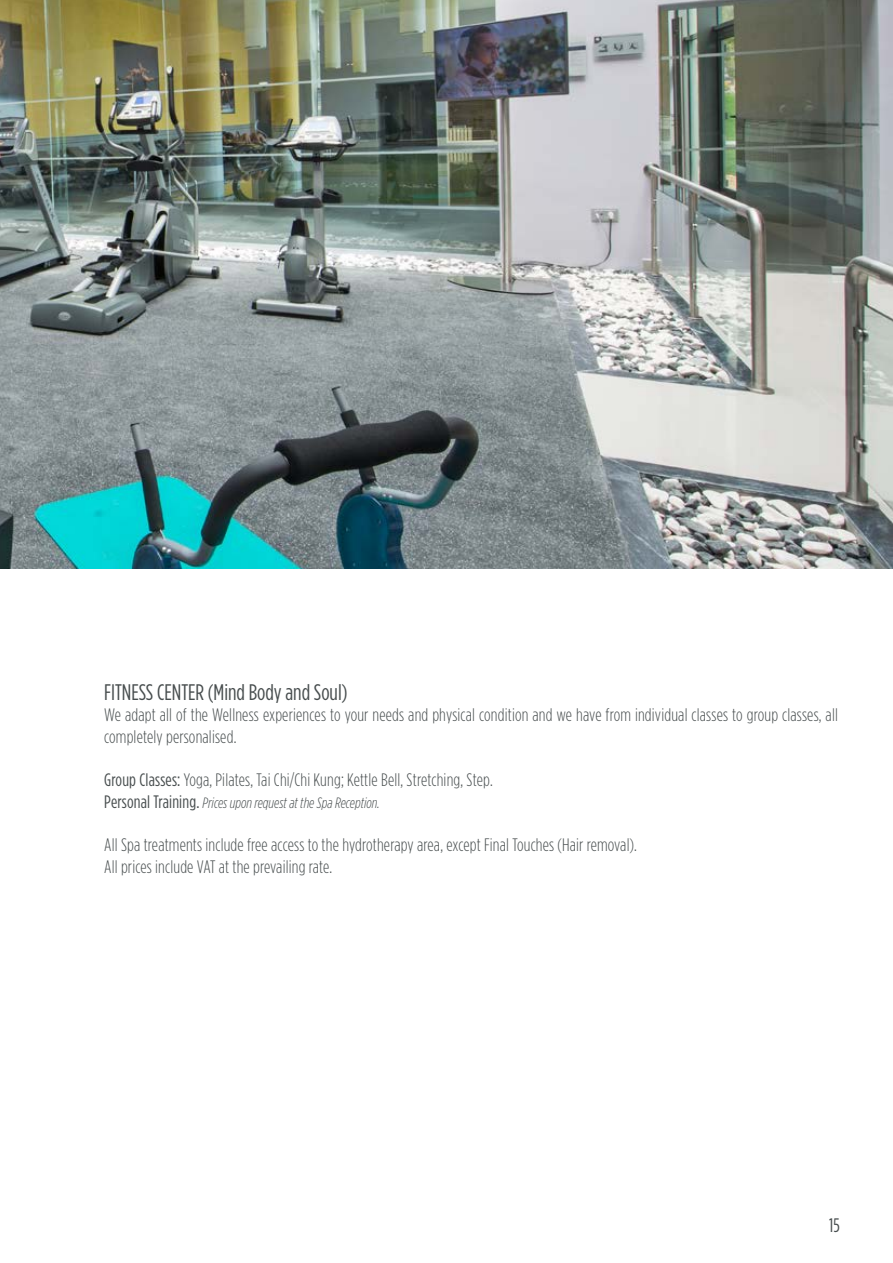
<style>
.page{position:relative;width:893px;height:1263px;background:#fff}
.page>*{position:absolute;margin:0;border:0;box-sizing:border-box;transform-origin:0 0}
.t1{font:22.5px "Gotham Condensed";color:#474d4e}
.t2{font:19.5px "Gotham Condensed";color:#474d4e}
.t3{font:300 18px/21.6px "Gotham Condensed";letter-spacing:.01em;color:#474d4e}
.t4{font:italic 300 15px "Gotham Condensed";color:#474d4e}
.s1{font-weight:400}
.s2{font-weight:400;font-style:normal;font-size:18px}
</style>
<div class="page">
<img style="left:0;top:0;width:893px;height:568px">
<p class="t1" style="left:104px;top:679px;width:245px">FITNESS CENTER (Mind Body and Soul)</p>
<p class="t3" style="left:104px;top:704px;width:735px">We adapt all of the Wellness experiences to your needs and physical condition and we have from individual classes to group classes, all completely personalised.</p>
<p class="t3" style="left:104px;top:769px;width:390px"><span class="s1">Group Classes:</span> Yoga, Pilates, Tai Chi/Chi Kung; Kettle Bell, Stretching, Step.</p>
<p class="t4" style="left:104px;top:794px;width:277px"><span class="s2">Personal Training.</span> Prices upon request at the Spa Reception.</p>
<p class="t3" style="left:104px;top:834px;width:534px">All Spa treatments include free access to the hydrotherapy area, except Final Touches (Hair removal).<br>All prices include VAT at the prevailing rate.</p>
<p class="t2" style="left:829px;top:1214px;width:12px">15</p>
</div>
